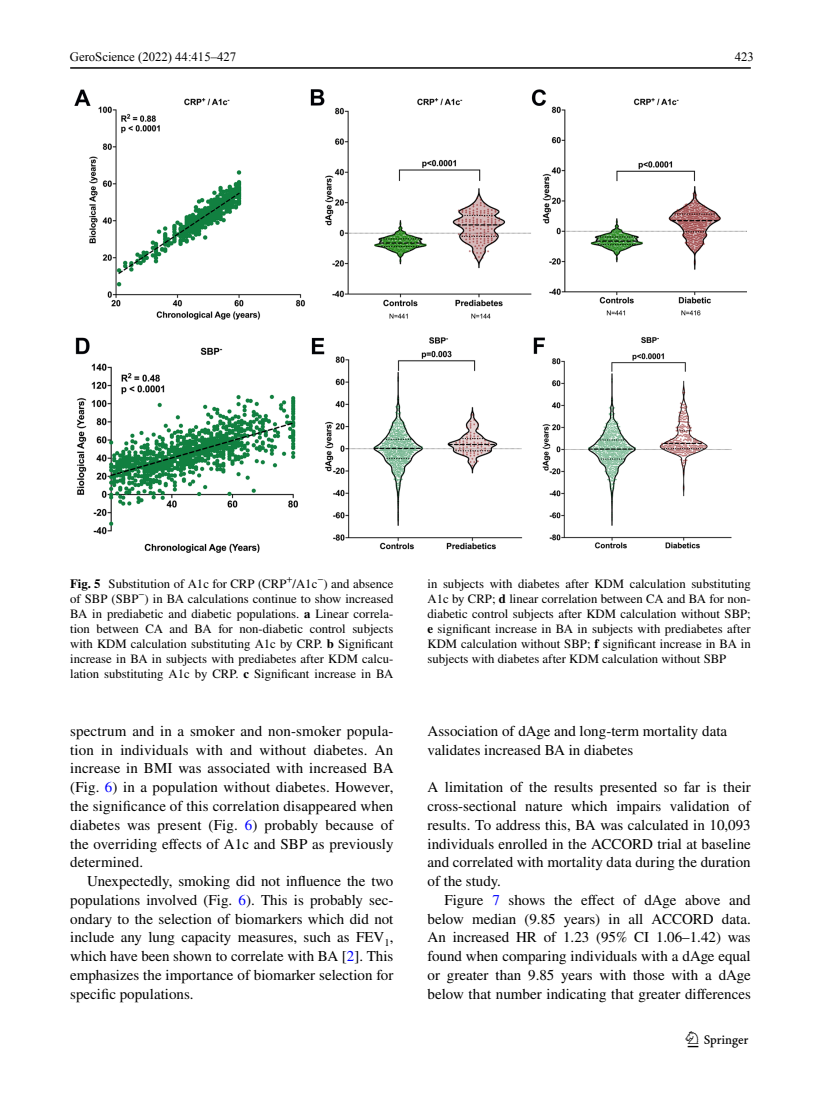
<style>
.page{position:relative;width:821px;height:1106px;background:#fff}
.page>*{position:absolute;margin:0;border:0;box-sizing:border-box;transform-origin:0 0}
.t1{font:22.5px "Springnew Regular 3";color:#000}
.t2{font:15px/18.8px "STIX";color:#000;text-align:justify}
.t3{font:12.75px/15px "STIX";color:#000;text-align:justify}
.t4{font:12.75px "Times New Roman";color:#000}
.s1{font-weight:700}
.s2{color:#00f}
</style>
<div class="page">
<hr style="left:70px;top:67px;width:680px;height:2px;background:#000">
<img style="left:74px;top:89px;width:672px;height:463px">
<p class="t4" style="left:70px;top:52px;width:168px">GeroScience (2022) 44:415–427</p>
<p class="t4" style="left:735px;top:52px;width:21px">423</p>
<p class="t3" style="left:70px;top:576px;width:325px"><span class="s1">Fig. 5</span> Substitution of A1c for CRP (CRP<sup>+</sup>/A1c<sup>−</sup>) and absence of SBP (SBP<sup>−</sup>) in BA calculations continue to show increased BA in prediabetic and diabetic populations. <span class="s1">a</span> Linear correla&shy;tion between CA and BA for non-diabetic control subjects with KDM calculation substituting A1c by CRP. <span class="s1">b</span> Significant increase in BA in subjects with prediabetes after KDM calcu&shy;lation substituting A1c by CRP. <span class="s1">c</span> Significant increase in BA</p>
<p class="t3" style="left:427px;top:576px;width:325px">in subjects with diabetes after KDM calculation substituting A1c by CRP; <span class="s1">d</span> linear correlation between CA and BA for non&shy;diabetic control subjects after KDM calculation without SBP; <span class="s1">e</span> significant increase in BA in subjects with prediabetes after KDM calculation without SBP; <span class="s1">f</span> significant increase in BA in subjects with diabetes after KDM calculation without SBP</p>
<p class="t2" style="left:70px;top:722px;width:325px">spectrum and in a smoker and non-smoker popula&shy;tion in individuals with and without diabetes. An increase in BMI was associated with increased BA (Fig. <span class="s2">6</span>) in a population without diabetes. However, the significance of this correlation disappeared when diabetes was present (Fig. <span class="s2">6</span>) probably because of the overriding effects of A1c and SBP as previously determined.</p>
<p class="t2" style="left:70px;top:872px;width:325px;text-indent:17px">Unexpectedly, smoking did not influence the two populations involved (Fig. <span class="s2">6</span>). This is probably sec&shy;ondary to the selection of biomarkers which did not include any lung capacity measures, such as FEV<sub>1</sub>, which have been shown to correlate with BA [<span class="s2">2</span>]. This emphasizes the importance of biomarker selection for specific populations.</p>
<p class="t2" style="left:427px;top:722px;width:301px">Association of dAge and long‑term mortality data validates increased BA in diabetes</p>
<p class="t2" style="left:427px;top:779px;width:325px">A limitation of the results presented so far is their cross-sectional nature which impairs validation of results. To address this, BA was calculated in 10,093 individuals enrolled in the ACCORD trial at baseline and correlated with mortality data during the duration of the study.</p>
<p class="t2" style="left:427px;top:891px;width:325px;text-indent:17px">Figure <span class="s2">7</span> shows the effect of dAge above and below median (9.85 years) in all ACCORD data.<br>An increased HR of 1.23 (95% CI 1.06–1.42) was found when comparing individuals with a dAge equal or greater than 9.85 years with those with a dAge below that number indicating that greater differences</p>
<h1 class="t1" style="left:687px;top:1031px;width:62px">1 3</h1>
</div>
